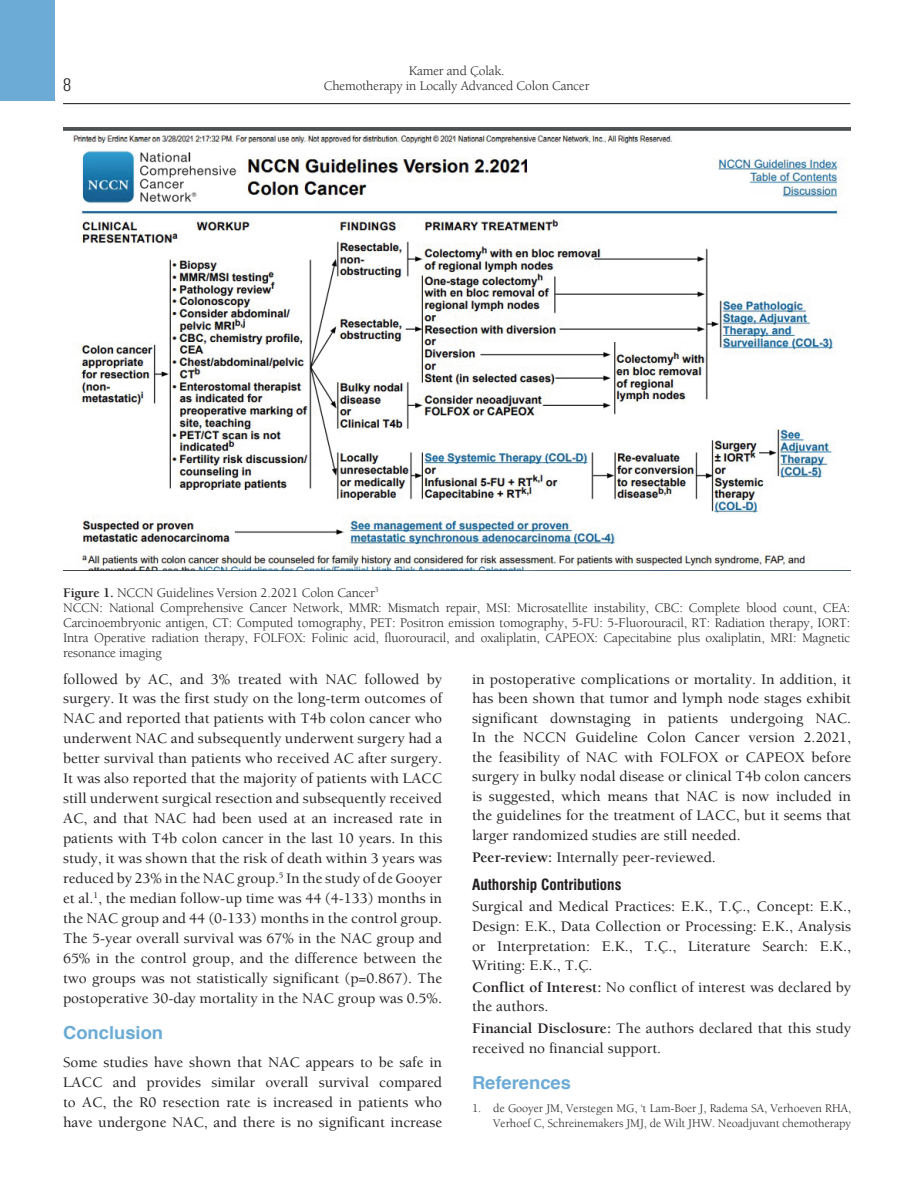
<style>
.page{position:relative;width:915px;height:1191px;background:#fff}
.page>*{position:absolute;margin:0;border:0;box-sizing:border-box;transform-origin:0 0}
.t1{font:700 18px "Helvetica";color:#6babd5}
.t2{font:18px "Univers Cond Light Tr";color:#231f20}
.t3{font:500 15px/20px "Berkeley";color:#231f20;text-align:justify}
.t4{font:15px "Swiss Condensed Bold Tr";color:#231f20}
.t5{font:13.5px/15px "Berkeley";letter-spacing:-.01em;color:#231f20}
.t6{font:12px/15px "Berkeley";color:#231f20;text-align:right}
.s1{font-weight:700}
</style>
<div class="page">
<hr style="left:63px;top:103px;width:787px;height:1px;background:#231f20">
<div style="left:0;top:0;width:55px;height:101px;background:#6babd5"></div>
<img style="left:63px;top:127px;width:787px;height:443px">
<p class="t5" style="left:408px;top:63px;width:97px">Kamer and Çolak.</p>
<p class="t2" style="left:63px;top:74px;width:9px">8</p>
<p class="t5" style="left:324px;top:78px;width:267px">Chemotherapy in Locally Advanced Colon Cancer</p>
<p class="t5" style="left:63px;top:585px;width:788px"><span class="s1">Figure 1.</span> NCCN Guidelines Version 2.2021 Colon Cancer<sup>3<br></sup>NCCN: National Comprehensive Cancer Network, MMR: Mismatch repair, MSI: Microsatellite instability, CBC: Complete blood count, CEA:<br>Carcinoembryonic antigen, CT: Computed tomography, PET: Positron emission tomography, 5-FU: 5-Fluorouracil, RT: Radiation therapy, IORT:<br>Intra Operative radiation therapy, FOLFOX: Folinic acid, fluorouracil, and oxaliplatin, CAPEOX: Capecitabine plus oxaliplatin, MRI: Magnetic resonance imaging</p>
<p class="t3" style="left:63px;top:668px;width:380px">followed by AC, and 3% treated with NAC followed by surgery. It was the first study on the long-term outcomes of NAC and reported that patients with T4b colon cancer who underwent NAC and subsequently underwent surgery had a better survival than patients who received AC after surgery.<br>It was also reported that the majority of patients with LACC still underwent surgical resection and subsequently received AC, and that NAC had been used at an increased rate in patients with T4b colon cancer in the last 10 years. In this study, it was shown that the risk of death within 3 years was reduced by 23% in the NAC group.<sup>5</sup> In the study of de Gooyer et al.<sup>1</sup>, the median follow-up time was 44 (4-133) months in the NAC group and 44 (0-133) months in the control group.<br>The 5-year overall survival was 67% in the NAC group and 65% in the control group, and the difference between the two groups was not statistically significant (p=0.867). The postoperative 30-day mortality in the NAC group was 0.5%.</p>
<p class="t1" style="left:63px;top:1018px;width:101px">Conclusion</p>
<p class="t3" style="left:63px;top:1052px;width:380px">Some studies have shown that NAC appears to be safe in LACC and provides similar overall survival compared to AC, the R0 resection rate is increased in patients who have undergone NAC, and there is no significant increase</p>
<p class="t3" style="left:472px;top:669px;width:380px;line-height:19.5px">in postoperative complications or mortality. In addition, it has been shown that tumor and lymph node stages exhibit significant downstaging in patients undergoing NAC.<br>In the NCCN Guideline Colon Cancer version 2.2021, the feasibility of NAC with FOLFOX or CAPEOX before surgery in bulky nodal disease or clinical T4b colon cancers is suggested, which means that NAC is now included in the guidelines for the treatment of LACC, but it seems that larger randomized studies are still needed.</p>
<p class="t3" style="left:472px;top:846px;width:245px"><span class="s1">Peer-review:</span> Internally peer-reviewed.</p>
<p class="t4" style="left:472px;top:875px;width:151px">Authorship Contributions</p>
<p class="t3" style="left:472px;top:896px;width:380px;line-height:19.5px">Surgical and Medical Practices: E.K., T.Ç., Concept: E.K., Design: E.K., Data Collection or Processing: E.K., Analysis or Interpretation: E.K., T.Ç., Literature Search: E.K., Writing: E.K., T.Ç.</p>
<p class="t3" style="left:472px;top:977px;width:380px;line-height:19.5px"><span class="s1">Conflict of Interest:</span> No conflict of interest was declared by the authors.</p>
<p class="t3" style="left:472px;top:1018px;width:380px;line-height:19.5px"><span class="s1">Financial Disclosure:</span> The authors declared that this study received no financial support.</p>
<p class="t1" style="left:472px;top:1067px;width:100px">References</p>
<p class="t6" style="left:472px;top:1100px;width:380px">1. de Gooyer JM, Verstegen MG, ‘t Lam-Boer J, Radema SA, Verhoeven RHA,<br>Verhoef C, Schreinemakers JMJ, de Wilt JHW. Neoadjuvant chemotherapy</p>
</div>
